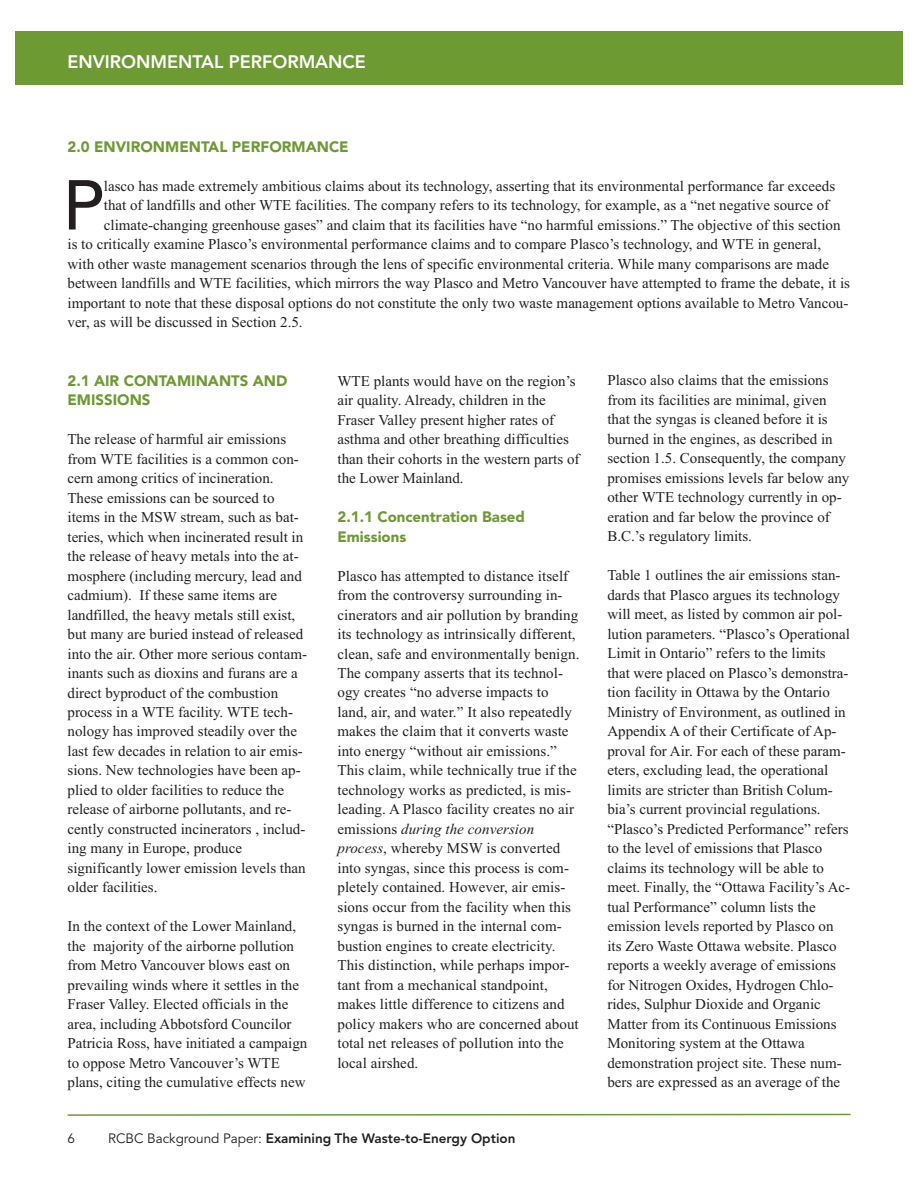
<style>
.page{position:relative;width:918px;height:1188px;background:#fff}
.page>*{position:absolute;margin:0;border:0;box-sizing:border-box;transform-origin:0 0}
.t1{font:500 69.75px "Avenir";color:#231f20}
.t2{font:800 18px "Avenir";color:#fff}
.t3{font:15px/19.5px "Times New Roman";color:#231f20}
.t4{font:900 15px/19.5px "Avenir";color:#6e9a34}
.t5{font:800 13.5px "Avenir";color:#231f20}
.t6{font:13.5px "Avenir";color:#231f20}
.s1{font-style:italic}
.s2{font-weight:400}
</style>
<div class="page">
<div style="left:7px;top:32px;width:911px;height:54px;background:#6e9a34"></div>
<svg style="left:67px;top:1113px;width:784px;height:3px"></svg>
<p class="t2" style="left:68px;top:54px;width:300px">ENVIRONMENTAL PERFORMANCE</p>
<p class="t4" style="left:68px;top:138px;width:283px">2.0 ENVIRONMENTAL PERFORMANCE</p>
<h1 class="t1" style="left:63px;top:177px;width:43px">P</h1>
<p class="t3" style="left:104px;top:176px;width:733px">lasco has made extremely ambitious claims about its technology, asserting that its environmental performance far exceeds</p>
<p class="t3" style="left:104px;top:195px;width:727px">that of landfills and other WTE facilities. The company refers to its technology, for example, as a “net negative source of</p>
<p class="t3" style="left:104px;top:215px;width:738px">climate-changing greenhouse gases” and claim that its facilities have “no harmful emissions.” The objective of this section</p>
<p class="t3" style="left:68px;top:234px;width:755px">is to critically examine Plasco’s environmental performance claims and to compare Plasco’s technology, and WTE in general,</p>
<p class="t3" style="left:68px;top:254px;width:763px">with other waste management scenarios through the lens of specific environmental criteria. While many comparisons are made</p>
<p class="t3" style="left:68px;top:273px;width:784px">between landfills and WTE facilities, which mirrors the way Plasco and Metro Vancouver have attempted to frame the debate, it is</p>
<p class="t3" style="left:68px;top:293px;width:782px">important to note that these disposal options do not constitute the only two waste management options available to Metro Vancou-</p>
<p class="t3" style="left:68px;top:312px;width:237px">ver, as will be discussed in Section 2.5.</p>
<p class="t4" style="left:68px;top:372px;width:222px">2.1 AIR CONTAMINANTS AND<br>EMISSIONS</p>
<p class="t3" style="left:68px;top:429px;width:241px">The release of harmful air emissions from WTE facilities is a common con&shy;cern among critics of incineration.<br>These emissions can be sourced to items in the MSW stream, such as bat&shy;teries, which when incinerated result in the release of heavy metals into the at&shy;mosphere (including mercury, lead and cadmium). If these same items are landfilled, the heavy metals still exist, but many are buried instead of released into the air. Other more serious contam&shy;inants such as dioxins and furans are a direct byproduct of the combustion process in a WTE facility. WTE tech&shy;nology has improved steadily over the last few decades in relation to air emis&shy;sions. New technologies have been ap&shy;plied to older facilities to reduce the release of airborne pollutants, and re&shy;cently constructed incinerators , includ&shy;ing many in Europe, produce significantly lower emission levels than older facilities.</p>
<p class="t3" style="left:68px;top:917px;width:241px">In the context of the Lower Mainland, the majority of the airborne pollution from Metro Vancouver blows east on prevailing winds where it settles in the Fraser Valley. Elected officials in the area, including Abbotsford Councilor Patricia Ross, have initiated a campaign to oppose Metro Vancouver’s WTE plans, citing the cumulative effects new</p>
<p class="t3" style="left:338px;top:371px;width:244px">WTE plants would have on the region’s air quality. Already, children in the Fraser Valley present higher rates of asthma and other breathing difficulties than their cohorts in the western parts of the Lower Mainland.</p>
<p class="t4" style="left:338px;top:508px;width:189px">2.1.1 Concentration Based<br>Emissions</p>
<p class="t3" style="left:337px;top:566px;width:244px">Plasco has attempted to distance itself from the controversy surrounding in&shy;cinerators and air pollution by branding its technology as intrinsically different, clean, safe and environmentally benign.<br>The company asserts that its technol&shy;ogy creates “no adverse impacts to land, air, and water.” It also repeatedly makes the claim that it converts waste into energy “without air emissions.” This claim, while technically true if the technology works as predicted, is mis&shy;leading. A Plasco facility creates no air emissions <span class="s1">during the conversion process</span>, whereby MSW is converted into syngas, since this process is com&shy;pletely contained. However, air emis&shy;sions occur from the facility when this syngas is burned in the internal com&shy;bustion engines to create electricity.<br>This distinction, while perhaps impor&shy;tant from a mechanical standpoint, makes little difference to citizens and policy makers who are concerned about total net releases of pollution into the local airshed.</p>
<p class="t6" style="left:68px;top:1133px;width:9px">6</p>
<p class="t5" style="left:108px;top:1133px;width:409px"><span class="s2">RCBC Background Paper:</span> Examining The Waste-to-Energy Option</p>
<p class="t3" style="left:607px;top:371px;width:244px">Plasco also claims that the emissions from its facilities are minimal, given that the syngas is cleaned before it is burned in the engines, as described in section 1.5. Consequently, the company promises emissions levels far below any other WTE technology currently in op&shy;eration and far below the province of B.C.’s regulatory limits.</p>
<p class="t3" style="left:607px;top:566px;width:244px">Table 1 outlines the air emissions stan&shy;dards that Plasco argues its technology will meet, as listed by common air pol&shy;lution parameters. “Plasco’s Operational Limit in Ontario” refers to the limits that were placed on Plasco’s demonstra&shy;tion facility in Ottawa by the Ontario Ministry of Environment, as outlined in Appendix A of their Certificate of Ap&shy;proval for Air. For each of these param&shy;eters, excluding lead, the operational limits are stricter than British Colum&shy;bia’s current provincial regulations. “Plasco’s Predicted Performance” refers to the level of emissions that Plasco claims its technology will be able to meet. Finally, the “Ottawa Facility’s Ac&shy;tual Performance” column lists the emission levels reported by Plasco on its Zero Waste Ottawa website. Plasco reports a weekly average of emissions for Nitrogen Oxides, Hydrogen Chlo&shy;rides, Sulphur Dioxide and Organic Matter from its Continuous Emissions Monitoring system at the Ottawa demonstration project site. These num&shy;bers are expressed as an average of the</p>
</div>
